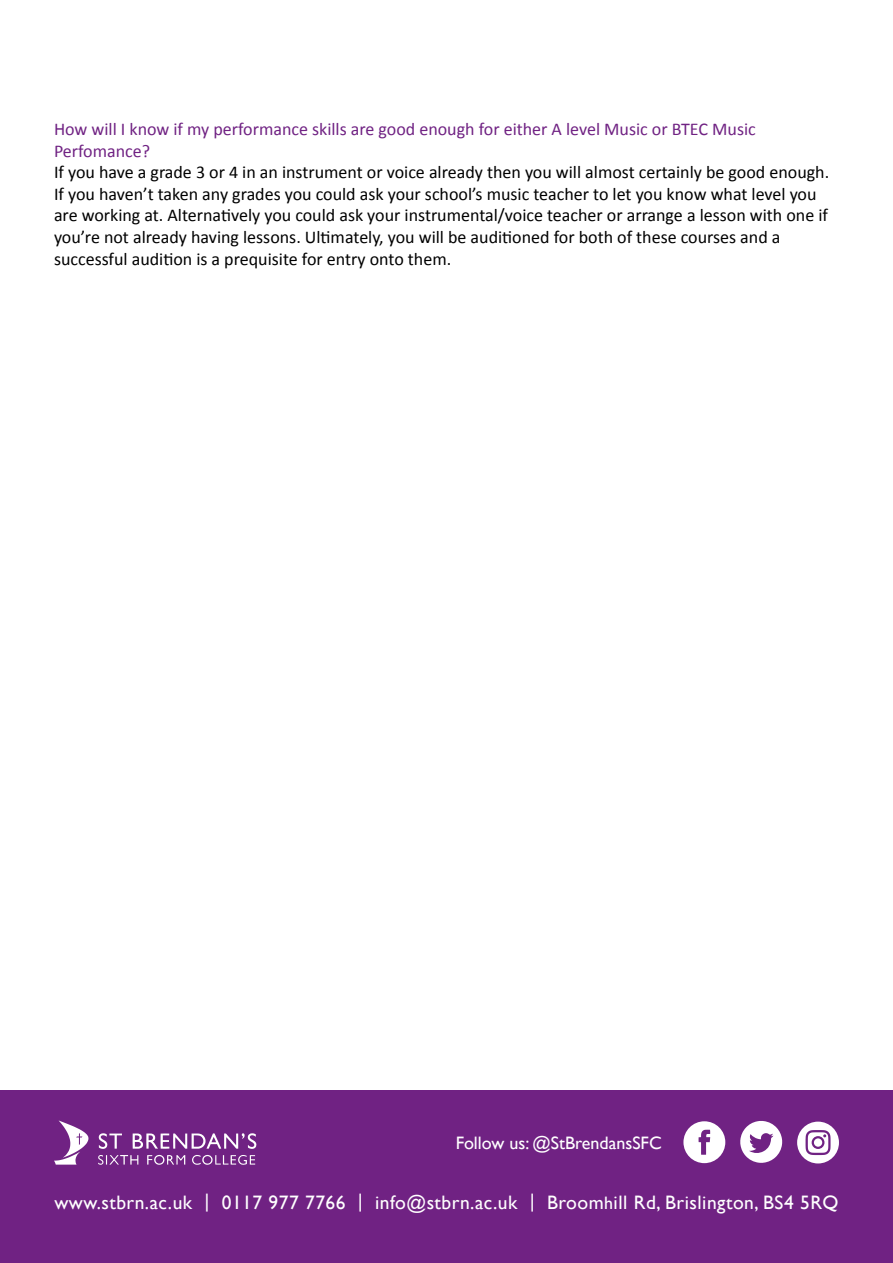
<style>
.page{position:relative;width:893px;height:1263px;background:#fff}
.page>*{position:absolute;margin:0;border:0;box-sizing:border-box;transform-origin:0 0}
.t1{font:19.5px "Gill Sans";letter-spacing:.025em;color:#fff}
.t2{font:18px/21.6px "Calibri";color:#000}
.t3{font:18px/21.6px "Calibri";color:#702283}
.t4{font:18px "Gill Sans";color:#fff}
.s1{font-size:18px}
</style>
<div class="page">
<div style="left:0;top:1091px;width:893px;height:172px;background:#702283"></div>
<svg style="left:54px;top:1120px;width:34px;height:44px"></svg>
<svg style="left:98px;top:1133px;width:24px;height:16px"></svg>
<svg style="left:147px;top:1155px;width:38px;height:10px"></svg>
<svg style="left:192px;top:1155px;width:63px;height:10px"></svg>
<svg style="left:98px;top:1155px;width:40px;height:10px"></svg>
<svg style="left:133px;top:1133px;width:124px;height:16px"></svg>
<div style="left:683px;top:1121px;width:42px;height:42px;background:#fff;border-radius:50%"></div>
<svg style="left:698px;top:1130px;width:12px;height:25px"></svg>
<div style="left:797px;top:1121px;width:42px;height:42px;background:#fff;border-radius:50%"></div>
<svg style="left:805px;top:1130px;width:25px;height:25px"></svg>
<svg style="left:740px;top:1121px;width:42px;height:42px"></svg>
<p class="t3" style="left:54px;top:118px;width:703px">How will I know if my performance skills are good enough for either A level Music or BTEC Music<br>Perfomance?</p>
<p class="t2" style="left:54px;top:162px;width:777px">If you have a grade 3 or 4 in an instrument or voice already then you will almost certainly be good enough.<br>If you haven’t taken any grades you could ask your school’s music teacher to let you know what level you are working at. Alternatively you could ask your instrumental/voice teacher or arrange a lesson with one if you’re not already having lessons. Ultimately, you will be auditioned for both of these courses and a successful audition is a prequisite for entry onto them.</p>
<p class="t4" style="left:456px;top:1132px;width:207px">Follow us: @StBrendansSFC</p>
<p class="t1" style="left:54px;top:1191px;width:786px">www.stbrn.ac.uk | 0117 977 7766 | info@stbrn.ac.uk | Broom<span class="s1">h</span>ill Rd, Brislington, BS4 5RQ</p>
</div>
